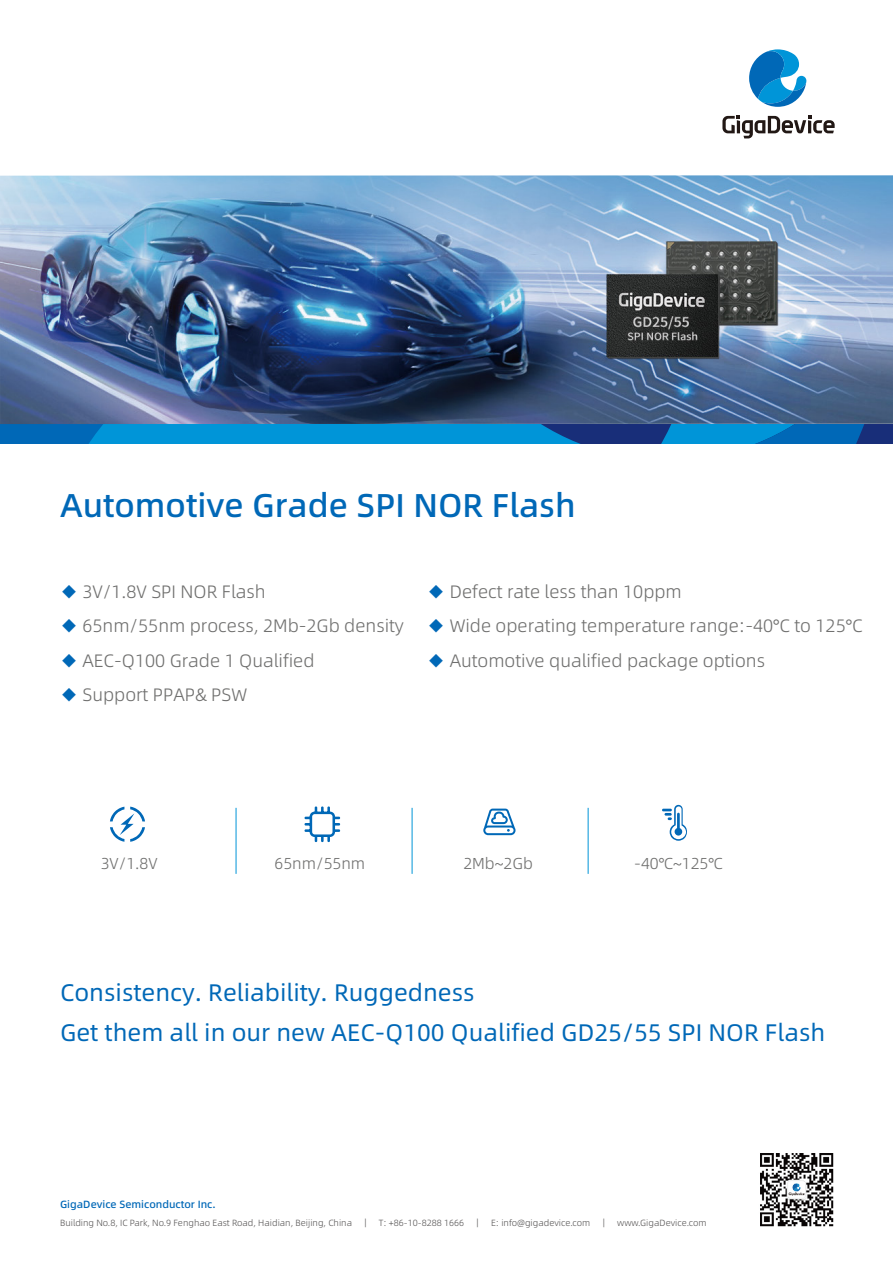
<style>
.page{position:relative;width:893px;height:1263px;background:#fff}
.page>*{position:absolute;margin:0;border:0;box-sizing:border-box;transform-origin:0 0}
.t1{font:33px "Alibaba Pu Hui Ti 2 65 Medium";color:#0068b7}
.t2{font:24px/40.5px "Alibaba Pu Hui Ti 2 55 Regular";color:#0068b7}
.t3{font:18px "Alibaba Pu Hui Ti 2 45 Light";color:#70706f}
.t4{font:15.9px "Alibaba Pu Hui Ti 2 45 Light";color:#70706f}
.t5{font:10.5px "Alibaba Pu Hui Ti 2 65 Medium";color:#0068b7}
.t6{font:9px "Alibaba Pu Hui Ti 2 45 Light";color:#595757}
.s1{color:#0068b7}
</style>
<div class="page">
<hr style="left:412px;top:808px;width:1px;height:66px;background:#0095d8">
<hr style="left:588px;top:808px;width:1px;height:66px;background:#0095d8">
<hr style="left:236px;top:808px;width:1px;height:66px;background:#0095d8">
<svg style="left:0;top:424px;width:893px;height:20px;background:#037bc2"></svg>
<svg style="left:722px;top:116px;width:113px;height:22px"></svg>
<svg style="left:749px;top:49px;width:57px;height:58px"></svg>
<img style="left:0;top:175px;width:893px;height:249px">
<img style="left:760px;top:1153px;width:74px;height:74px">
<svg style="left:304px;top:806px;width:36px;height:36px"></svg>
<svg style="left:483px;top:808px;width:33px;height:27px"></svg>
<svg style="left:662px;top:805px;width:25px;height:36px"></svg>
<svg style="left:110px;top:807px;width:35px;height:35px"></svg>
<h1 class="t1" style="left:60px;top:480px;width:517px">Automotive Grade SPI NOR Flash</h1>
<p class="t3" style="left:60px;top:578px;width:207px"><span class="s1">◆</span> 3V/1.8V SPI NOR Flash</p>
<p class="t3" style="left:60px;top:612px;width:345px"><span class="s1">◆</span> 65nm/55nm process, 2Mb-2Gb density</p>
<p class="t3" style="left:60px;top:647px;width:256px"><span class="s1">◆</span> AEC-Q100 Grade 1 Qualified</p>
<p class="t3" style="left:60px;top:681px;width:189px"><span class="s1">◆</span> Support PPAP&amp; PSW</p>
<p class="t3" style="left:427px;top:578px;width:256px"><span class="s1">◆</span> Defect rate less than 10ppm</p>
<p class="t3" style="left:427px;top:612px;width:437px"><span class="s1">◆</span> Wide operating temperature range:-40°C to 125°C</p>
<p class="t3" style="left:427px;top:647px;width:339px"><span class="s1">◆</span> Automotive qualified package options</p>
<p class="t4" style="left:101px;top:852px;width:58px">3V/1.8V</p>
<p class="t4" style="left:275px;top:852px;width:92px">65nm/55nm</p>
<p class="t4" style="left:463px;top:852px;width:71px">2Mb~2Gb</p>
<p class="t4" style="left:634px;top:852px;width:90px">-40℃~125℃</p>
<h2 class="t2" style="left:60px;top:971px;width:767px">Consistency. Reliability. Ruggedness<br>Get them all in our new AEC-Q100 Qualified GD25/55 SPI NOR Flash</h2>
<p class="t5" style="left:60px;top:1196px;width:157px">GigaDevice Semiconductor Inc.</p>
<p class="t6" style="left:60px;top:1216px;width:648px">Building No.8, IC Park, No.9 Fenghao East Road, Haidian, Beijing, China　｜　T: +86-10-8288 1666　｜　E: info@gigadevice.com　｜　www.GigaDevice.com</p>
</div>
